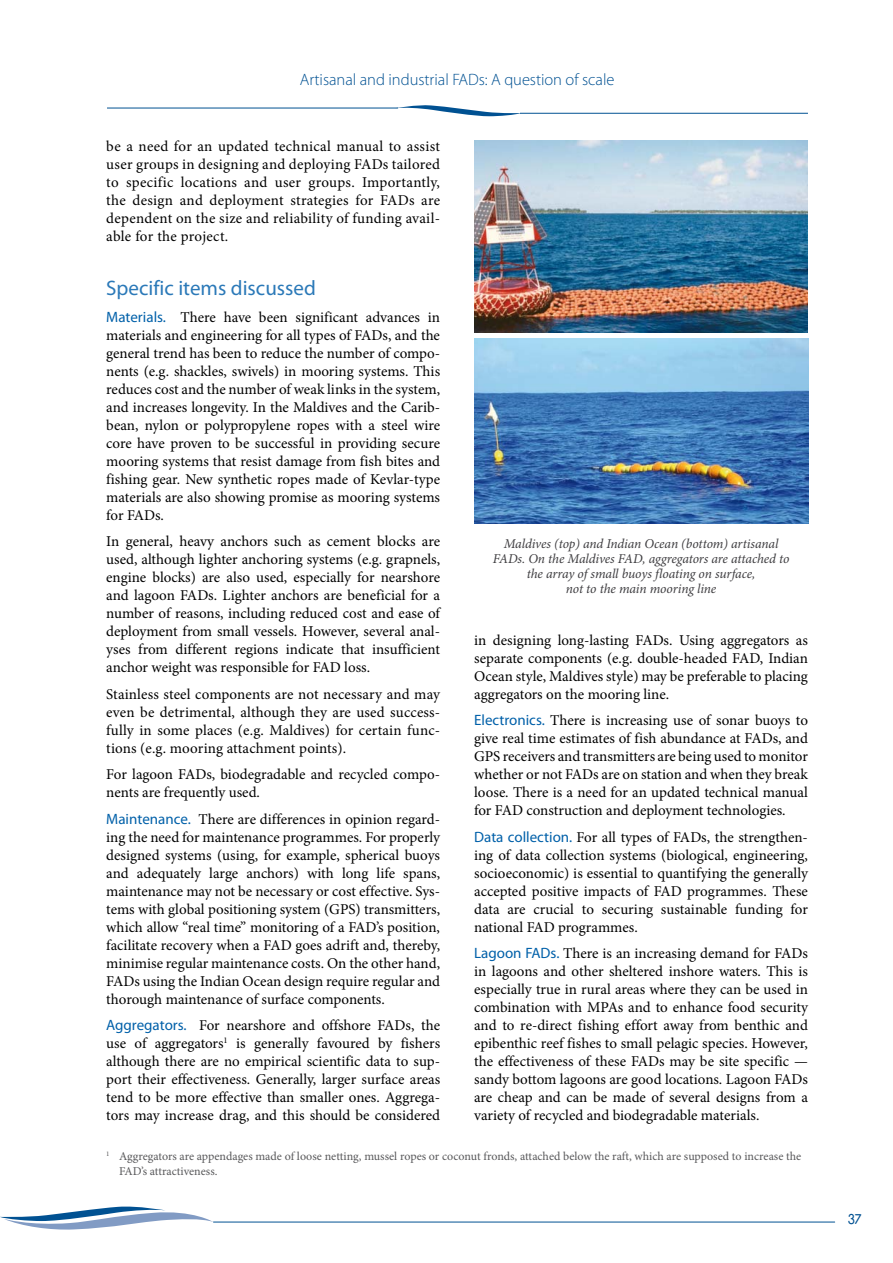
<style>
.page{position:relative;width:893px;height:1263px;background:#fff}
.page>*{position:absolute;margin:0;border:0;box-sizing:border-box;transform-origin:0 0}
.t1{font:21px "Myriad Pro";color:#2b79b8}
.t2{font:300 16.5px "Myriad Pro";letter-spacing:-.005em;color:#005192}
.t3{font:15px/18px "Minion Pro";color:#000;text-align:justify}
.t4{font:15px "Duepuntozero";color:#005192}
.t5{font:italic 13.5px/15px "Minion Pro";letter-spacing:-.01em;color:#3e3d40;text-align:center}
.t6{font:12px/15px "Minion Pro";color:#58585a}
.s1{font-family:"Myriad Pro";color:#0060a9}
</style>
<div class="page">
<svg style="left:0;top:1206px;width:214px;height:24px"></svg>
<hr style="left:520px;top:113px;width:288px;height:1px;background:#005192">
<hr style="left:107px;top:108px;width:291px;height:1px;background:#005192">
<svg style="left:395px;top:105px;width:126px;height:11px"></svg>
<hr style="left:213px;top:1222px;width:622px;height:1px;background:#005192">
<img style="left:474px;top:140px;width:334px;height:192px">
<img style="left:474px;top:338px;width:334px;height:186px">
<p class="t2" style="left:300px;top:73px;width:316px">Artisanal and industrial FADs: A question of scale</p>
<p class="t3" style="left:106px;top:139px;width:335px">be a need for an updated technical manual to assist user groups in designing and deploying FADs tailored to specific locations and user groups. Importantly, the design and deployment strategies for FADs are dependent on the size and reliability of funding avail&shy;able for the project.</p>
<h1 class="t1" style="left:106px;top:280px;width:211px">Specific items discussed</h1>
<p class="t3" style="left:106px;top:309px;width:335px"><span class="s1">Materials.</span> There have been significant advances in materials and engineering for all types of FADs, and the general trend has been to reduce the number of compo&shy;nents (e.g. shackles, swivels) in mooring systems. This reduces cost and the number of weak links in the system, and increases longevity. In the Maldives and the Carib&shy;bean, nylon or polypropylene ropes with a steel wire core have proven to be successful in providing secure mooring systems that resist damage from fish bites and fishing gear. New synthetic ropes made of Kevlar-type materials are also showing promise as mooring systems for FADs.</p>
<p class="t3" style="left:106px;top:534px;width:335px">In general, heavy anchors such as cement blocks are used, although lighter anchoring systems (e.g. grapnels, engine blocks) are also used, especially for nearshore and lagoon FADs. Lighter anchors are beneficial for a number of reasons, including reduced cost and ease of deployment from small vessels. However, several anal&shy;yses from different regions indicate that insufficient anchor weight was responsible for FAD loss.</p>
<p class="t3" style="left:106px;top:686px;width:335px">Stainless steel components are not necessary and may even be detrimental, although they are used success&shy;fully in some places (e.g. Maldives) for certain func&shy;tions (e.g. mooring attachment points).</p>
<p class="t3" style="left:106px;top:767px;width:335px">For lagoon FADs, biodegradable and recycled compo&shy;nents are frequently used.</p>
<p class="t3" style="left:106px;top:811px;width:335px"><span class="s1">Maintenance.</span> There are differences in opinion regard&shy;ing the need for maintenance programmes. For properly designed systems (using, for example, spherical buoys and adequately large anchors) with long life spans, maintenance may not be necessary or cost effective. Sys&shy;tems with global positioning system (GPS) transmitters, which allow “real time” monitoring of a FAD’s position, facilitate recovery when a FAD goes adrift and, thereby, minimise regular maintenance costs. On the other hand, FADs using the Indian Ocean design require regular and thorough maintenance of surface components.</p>
<p class="t3" style="left:106px;top:1018px;width:335px"><span class="s1">Aggregators.</span> For nearshore and offshore FADs, the use of aggregators<sup>1</sup> is generally favoured by fishers although there are no empirical scientific data to sup&shy;port their effectiveness. Generally, larger surface areas tend to be more effective than smaller ones. Aggrega&shy;tors may increase drag, and this should be considered</p>
<p class="t5" style="left:493px;top:538px;width:298px">Maldives (top) and Indian Ocean (bottom) artisanal FADs. On the Maldives FAD, aggregators are attached to the array of small buoys floating on surface,<br>not to the main mooring line</p>
<p class="t3" style="left:474px;top:632px;width:335px">in designing long-lasting FADs. Using aggregators as separate components (e.g. double-headed FAD, Indian Ocean style, Maldives style) may be preferable to placing aggregators on the mooring line.</p>
<p class="t3" style="left:474px;top:713px;width:335px"><span class="s1">Electronics.</span> There is increasing use of sonar buoys to give real time estimates of fish abundance at FADs, and GPS receivers and transmitters are being used to monitor whether or not FADs are on station and when they break loose. There is a need for an updated technical manual for FAD construction and deployment technologies.</p>
<p class="t3" style="left:474px;top:829px;width:335px"><span class="s1">Data collection.</span> For all types of FADs, the strengthen&shy;ing of data collection systems (biological, engineering, socioeconomic) is essential to quantifying the generally accepted positive impacts of FAD programmes. These data are crucial to securing sustainable funding for national FAD programmes.</p>
<p class="t3" style="left:474px;top:946px;width:335px"><span class="s1">Lagoon FADs.</span> There is an increasing demand for FADs in lagoons and other sheltered inshore waters. This is especially true in rural areas where they can be used in combination with MPAs and to enhance food security and to re-direct fishing effort away from benthic and epibenthic reef fishes to small pelagic species. However, the effectiveness of these FADs may be site specific — sandy bottom lagoons are good locations. Lagoon FADs are cheap and can be made of several designs from a variety of recycled and biodegradable materials.</p>
<p class="t6" style="left:119px;top:1150px;width:684px;text-indent:-13px"><sup>1</sup> Aggregators are appendages made of loose netting, mussel ropes or coconut fronds, attached below the raft, which are supposed to increase the<br>FAD’s attractiveness.</p>
<p class="t4" style="left:848px;top:1211px;width:14px">37</p>
</div>
